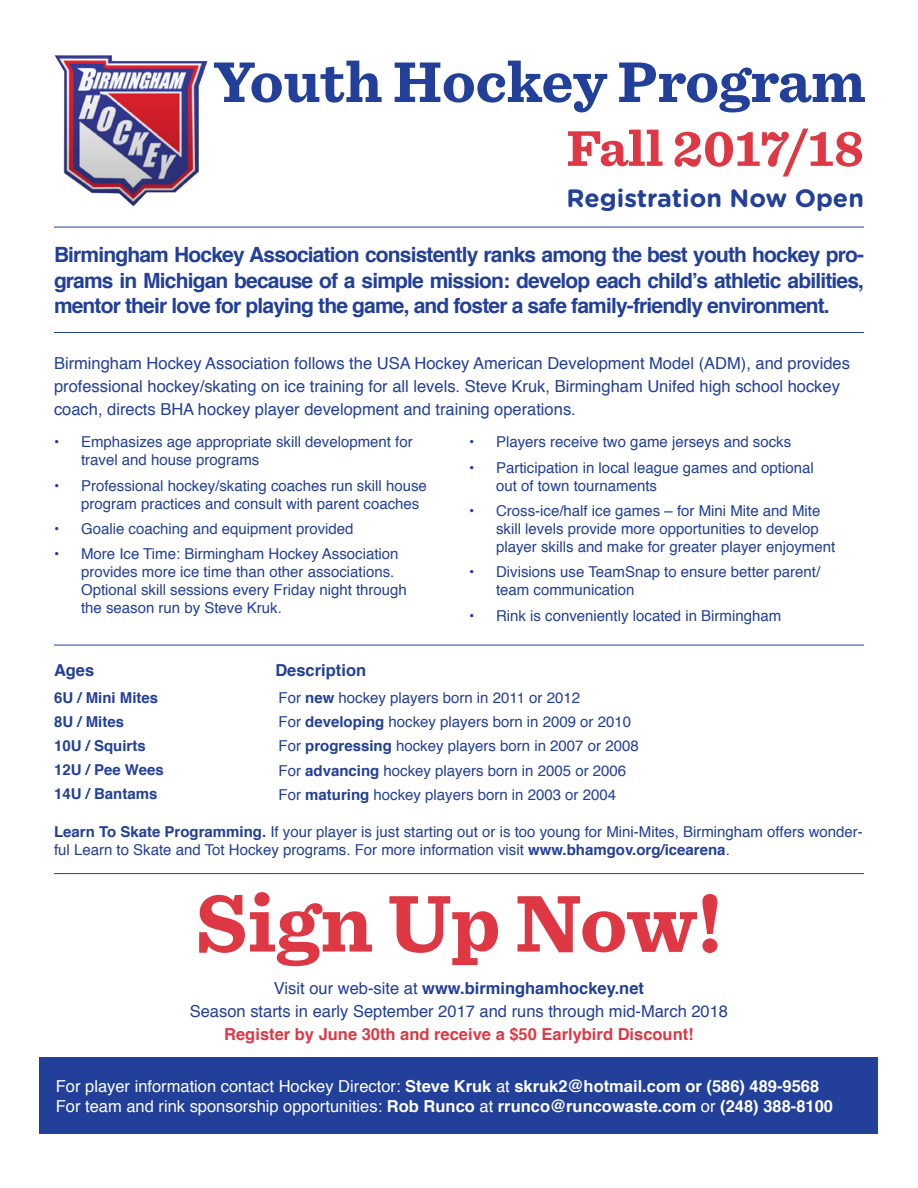
<style>
.page{position:relative;width:918px;height:1188px;background:#fff}
.page>*{position:absolute;margin:0;border:0;box-sizing:border-box;transform-origin:0 0}
.t1{font:700 84.15px "Sentinel";letter-spacing:-.005em;color:#de3844}
.t2{font:700 60px "Sentinel";color:#223f99}
.t3{font:700 52.5px "Sentinel";color:#de3844}
.t4{font:700 25.05px "Gotham Rounded";color:#223f99}
.t5{font:700 21px/25.2px "Helvetica";letter-spacing:-.04em;color:#223f99;text-align:justify}
.t6{font:16.5px/22.8px "Helvetica";color:#223f99}
.t7{font:16.5px/19.8px "Helvetica";color:#fff}
.t8{font:700 16.5px "Helvetica";color:#223f99}
.t9{font:700 16.5px "Helvetica";color:#de3844}
.t10{font:15px/18px "Helvetica";color:#223f99}
.t11{font:700 15px "Helvetica";color:#223f99}
.s1{font-weight:700}
.s2{font-weight:400}
</style>
<div class="page">
<div style="left:40px;top:1057px;width:838px;height:77px;background:#223f99"></div>
<hr style="left:54px;top:873px;width:810px;height:1px;background:#223f99">
<hr style="left:54px;top:332px;width:810px;height:1px;background:#223f99">
<hr style="left:54px;top:227px;width:810px;height:1px;background:#223f99">
<hr style="left:54px;top:645px;width:810px;height:1px;background:#223f99">
<img style="left:54px;top:55px;width:154px;height:152px">
<p class="t2" style="left:214px;top:35px;width:654px">Youth Hockey Program</p>
<p class="t3" style="left:567px;top:107px;width:299px">Fall 2017/18</p>
<p class="t4" style="left:567px;top:180px;width:299px">Registration Now Open</p>
<p class="t5" style="left:54px;top:243px;width:812px">Birmingham Hockey Association consistently ranks among the best youth hockey pro&shy;grams in Michigan because of a simple mission: develop each child’s athletic abilities, mentor their love for playing the game, and foster a safe family-friendly environment.</p>
<p class="t6" style="left:54px;top:352px;width:797px">Birmingham Hockey Association follows the USA Hockey American Development Model (ADM), and provides professional hockey/skating on ice training for all levels. Steve Kruk, Birmingham Unifed high school hockey coach, directs BHA hockey player development and training operations.</p>
<p class="t10" style="left:469px;top:433px;width:324px">• Players receive two game jerseys and socks</p>
<p class="t10" style="left:496px;top:459px;width:319px;text-indent:-27px">• Participation in local league games and optional out of town tournaments</p>
<p class="t10" style="left:496px;top:502px;width:341px;text-indent:-27px">• Cross-ice/half ice games – for Mini Mite and Mite skill levels provide more opportunities to develop player skills and make for greater player enjoyment</p>
<p class="t10" style="left:496px;top:564px;width:326px;text-indent:-27px">• Divisions use TeamSnap to ensure better parent/ team communication</p>
<p class="t10" style="left:469px;top:607px;width:314px">• Rink is conveniently located in Birmingham</p>
<p class="t10" style="left:81px;top:433px;width:333px;text-indent:-27px">• Emphasizes age appropriate skill development for travel and house programs</p>
<p class="t10" style="left:81px;top:477px;width:347px;text-indent:-27px">• Professional hockey/skating coaches run skill house program practices and consult with parent coaches</p>
<p class="t10" style="left:54px;top:520px;width:301px">• Goalie coaching and equipment provided</p>
<p class="t10" style="left:81px;top:546px;width:327px;text-indent:-27px">• More Ice Time: Birmingham Hockey Association provides more ice time than other associations.<br>Optional skill sessions every Friday night through the season run by Steve Kruk.</p>
<p class="t8" style="left:54px;top:657px;width:42px">Ages</p>
<p class="t8" style="left:275px;top:657px;width:92px">Description</p>
<p class="t11" style="left:54px;top:685px;width:106px">6U / Mini Mites</p>
<p class="t11" style="left:54px;top:709px;width:72px">8U / Mites</p>
<p class="t11" style="left:54px;top:734px;width:93px">10U / Squirts</p>
<p class="t11" style="left:54px;top:758px;width:111px">12U / Pee Wees</p>
<p class="t11" style="left:54px;top:782px;width:105px">14U / Bantams</p>
<p class="t10" style="left:279px;top:689px;width:303px">For <span class="s1">new</span> hockey players born in 2011 or 2012</p>
<p class="t10" style="left:279px;top:713px;width:354px">For <span class="s1">developing</span> hockey players born in 2009 or 2010</p>
<p class="t10" style="left:279px;top:737px;width:362px">For <span class="s1">progressing</span> hockey players born in 2007 or 2008</p>
<p class="t10" style="left:279px;top:762px;width:349px">For <span class="s1">advancing</span> hockey players born in 2005 or 2006</p>
<p class="t10" style="left:279px;top:786px;width:339px">For <span class="s1">maturing</span> hockey players born in 2003 or 2004</p>
<p class="t10" style="left:54px;top:824px;width:810px"><span class="s1">Learn To Skate Programming.</span> If your player is just starting out or is too young for Mini-Mites, Birmingham offers wonder&shy;ful Learn to Skate and Tot Hockey programs. For more information visit <span class="s1">www.bhamgov.org/icearena</span>.</p>
<p class="t1" style="left:195px;top:857px;width:529px">Sign Up Now!</p>
<p class="t8" style="left:274px;top:975px;width:372px"><span class="s2">Visit our web-site at</span> www.birminghamhockey.net</p>
<p class="t6" style="left:190px;top:1000px;width:540px">Season starts in early September 2017 and runs through mid-March 2018</p>
<p class="t9" style="left:224px;top:1021px;width:471px">Register by June 30th and receive a $50 Earlybird Discount!</p>
<p class="t7" style="left:56px;top:1077px;width:779px">For player information contact Hockey Director: <span class="s1">Steve Kruk</span> at <span class="s1">skruk2@hotmail.com or (586) 489-9568<br></span>For team and rink sponsorship opportunities: <span class="s1">Rob Runco</span> at <span class="s1">rrunco@runcowaste.com</span> or <span class="s1">(248) 388-8100</span></p>
</div>
